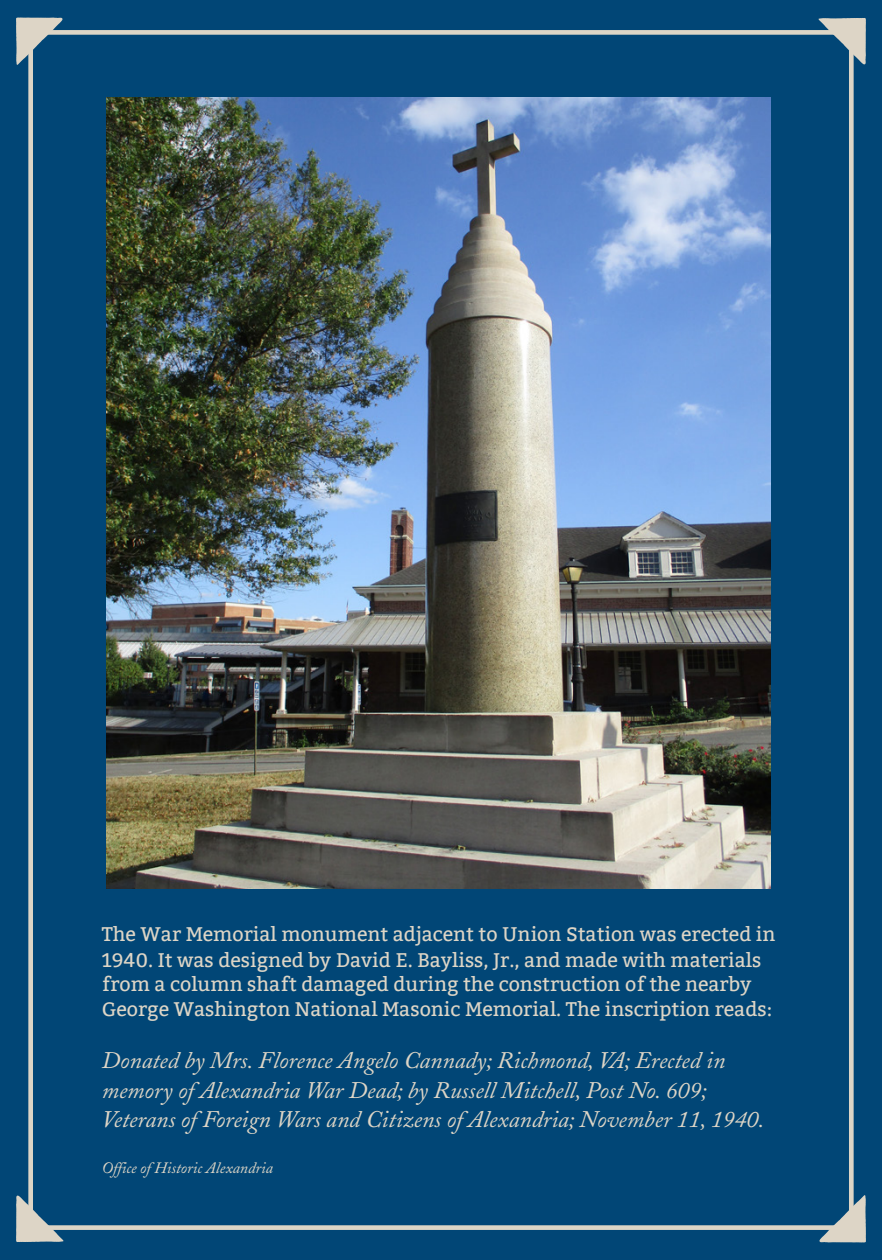
<style>
.page{position:relative;width:882px;height:1260px;background:#014676}
.page>*{position:absolute;margin:0;border:0;box-sizing:border-box;transform-origin:0 0}
.t1{font:italic 23.62px/29.8px "Adobe Caslon";color:#ddd5c6}
.t2{font:19.69px/26.2px "Bitter";color:#ddd5c6}
.t3{font:italic 15.75px "Adobe Caslon";color:#ddd5c6}
</style>
<div class="page">
<div style="left:28px;top:30px;width:826px;height:1200px;border:5px solid #ddd5c6"></div>
<svg style="left:16px;top:17px;width:47px;height:48px"></svg>
<svg style="left:819px;top:18px;width:47px;height:46px"></svg>
<svg style="left:819px;top:1195px;width:47px;height:48px"></svg>
<svg style="left:16px;top:1196px;width:47px;height:46px"></svg>
<img style="left:107px;top:97px;width:664px;height:792px">
<p class="t2" style="left:102px;top:921px;width:675px">The War Memorial monument adjacent to Union Station was erected in<br>1940. It was designed by David E. Bayliss, Jr., and made with materials</p>
<p class="t2" style="left:102px;top:973px;width:672px;line-height:24.5px">from a column shaft damaged during the construction of the nearby<br>George Washington National Masonic Memorial. The inscription reads:</p>
<p class="t1" style="left:102px;top:1046px;width:664px">Donated by Mrs. Florence Angelo Cannady; Richmond, VA; Erected in memory of Alexandria War Dead; by Russell Mitchell, Post No. 609;<br>Veterans of Foreign Wars and Citizens of Alexandria; November 11, 1940.</p>
<p class="t3" style="left:102px;top:1159px;width:173px">Office of Historic Alexandria</p>
</div>
